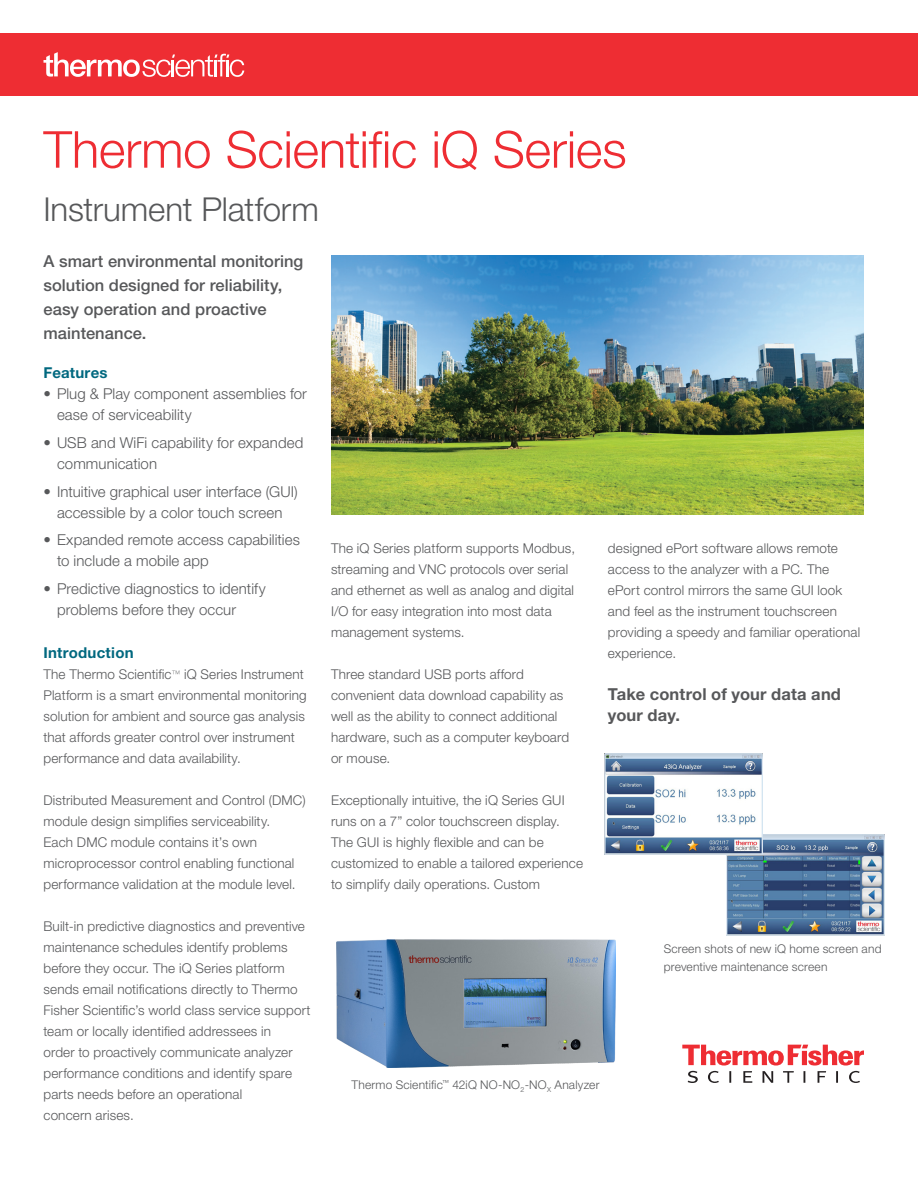
<style>
.page{position:relative;width:918px;height:1188px;background:#fff}
.page>*{position:absolute;margin:0;border:0;box-sizing:border-box;transform-origin:0 0}
.Headline{font:300 51px "Helvetica Neue LT Std";letter-spacing:-.01em;color:#ee2d33}
.Subhead_Main{font:300 33px "Helvetica Neue LT Std";letter-spacing:-.005em;color:#57585a}
.Secondary_Header{font:500 16.5px/24px "Helvetica Neue LT Std";letter-spacing:.005em;color:#57585a}
.Body_copy{font:700 16.5px/21px "Helvetica Neue LT Std";letter-spacing:.01em;color:#57585a}
.t1{font:300 15px/21px "Helvetica Neue LT Std";letter-spacing:.005em;color:#57585a}
.Bullet_Copy_1{font:700 15px "Helvetica Neue LT Std";letter-spacing:.015em;color:#00687f}
.Content_Header{font:700 15px "Helvetica Neue LT Std";letter-spacing:.015em;color:#00687f}
.Body_copy-2{font:300 13.5px/21px "Helvetica Neue LT Std";letter-spacing:.01em;color:#57585a}
.Bullet_Copy_1-2{font:300 12px/18px "Helvetica Neue LT Std";letter-spacing:.015em;color:#57585a}
.s1{font-weight:100;font-size:9px}
</style>
<div class="page">
<div style="left:0;top:33px;width:918px;height:63px;background:#ee2d33"></div>
<svg style="left:44px;top:52px;width:200px;height:25px"></svg>
<svg style="left:682px;top:1045px;width:182px;height:38px"></svg>
<img style="left:331px;top:255px;width:533px;height:259px">
<img style="left:336px;top:940px;width:279px;height:127px">
<img style="left:727px;top:835px;width:158px;height:100px">
<img style="left:605px;top:754px;width:158px;height:100px">
<p class="Headline" style="left:44px;top:118px;width:585px">Thermo Scientific iQ Series</p>
<p class="Subhead_Main" style="left:44px;top:189px;width:277px">Instrument Platform</p>
<p class="Secondary_Header" style="left:44px;top:249px;width:261px">A smart environmental monitoring solution designed for reliability, easy operation and proactive maintenance.</p>
<p class="Content_Header" style="left:44px;top:363px;width:66px">Features</p>
<p class="t1" style="left:57px;top:383px;width:252px;text-indent:-14px">• Plug &amp; Play component assemblies for ease of serviceability</p>
<p class="t1" style="left:57px;top:432px;width:248px;text-indent:-14px">• USB and WiFi capability for expanded communication</p>
<p class="t1" style="left:44px;top:480px;width:256px;text-align:center">• Intuitive graphical user interface (GUI) accessible by a color touch screen</p>
<p class="t1" style="left:57px;top:529px;width:245px;text-indent:-14px">• Expanded remote access capabilities to include a mobile app</p>
<p class="t1" style="left:57px;top:578px;width:210px;text-indent:-14px">• Predictive diagnostics to identify problems before they occur</p>
<p class="Bullet_Copy_1" style="left:44px;top:643px;width:92px">Introduction</p>
<p class="Body_copy-2" style="left:44px;top:663px;width:265px">The Thermo Scientific<span class="s1">™</span> iQ Series Instrument Platform is a smart environmental monitoring solution for ambient and source gas analysis that affords greater control over instrument performance and data availability.</p>
<p class="Body_copy-2" style="left:44px;top:789px;width:264px">Distributed Measurement and Control (DMC) module design simplifies serviceability.<br>Each DMC module contains it’s own microprocessor control enabling functional performance validation at the module level.</p>
<p class="Body_copy-2" style="left:44px;top:915px;width:268px">Built-in predictive diagnostics and preventive maintenance schedules identify problems before they occur. The iQ Series platform sends email notifications directly to Thermo Fisher Scientific’s world class service support team or locally identified addressees in<br>order to proactively communicate analyzer performance conditions and identify spare parts needs before an operational<br>concern arises.</p>
<p class="Body_copy-2" style="left:331px;top:537px;width:246px">The iQ Series platform supports Modbus, streaming and VNC protocols over serial and ethernet as well as analog and digital I/O for easy integration into most data management systems.</p>
<p class="Body_copy-2" style="left:331px;top:663px;width:240px">Three standard USB ports afford convenient data download capability as well as the ability to connect additional hardware, such as a computer keyboard or mouse.</p>
<p class="Body_copy-2" style="left:331px;top:789px;width:254px">Exceptionally intuitive, the iQ Series GUI runs on a 7” color touchscreen display.<br>The GUI is highly flexible and can be customized to enable a tailored experience to simplify daily operations. Custom</p>
<p class="Body_copy-2" style="left:608px;top:537px;width:254px">designed ePort software allows remote access to the analyzer with a PC. The ePort control mirrors the same GUI look and feel as the instrument touchscreen providing a speedy and familiar operational experience.</p>
<p class="Body_copy" style="left:608px;top:683px;width:235px">Take control of your data and your day.</p>
<p class="Bullet_Copy_1-2" style="left:664px;top:939px;width:219px">Screen shots of new iQ home screen and preventive maintenance screen</p>
<p class="Bullet_Copy_1-2" style="left:351px;top:1076px;width:250px">Thermo Scientific<sup>™</sup> 42iQ NO-NO<sub>2</sub>-NO<sub>X</sub> Analyzer</p>
</div>
